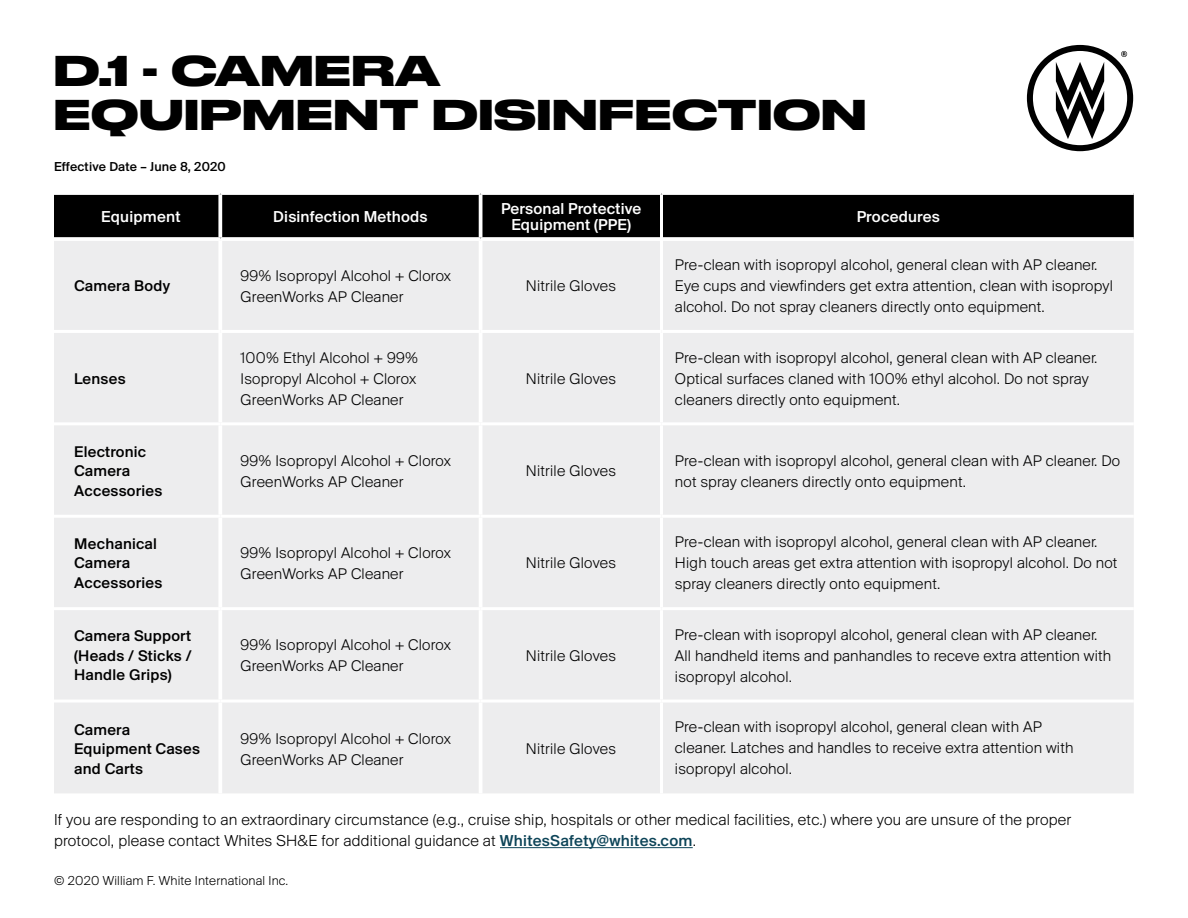
<style>
.page{position:relative;width:1188px;height:918px;background:#fff}
.page>*{position:absolute;margin:0;border:0;box-sizing:border-box;transform-origin:0 0}
.t1{font:700 40.5px/43.5px "Druk Wide";letter-spacing:.015em;color:#000}
.t2{font:300 16.5px/21px "Suisse BP Intl";letter-spacing:.015em;color:#000}
.t3{font:500 16.5px/16.5px "Suisse BP Intl";letter-spacing:.01em;color:#fff;text-align:center}
.t4{font:300 16.2px/21px "Suisse BP Intl";letter-spacing:.015em;color:#000}
.t5{font:500 16.2px/19.5px "Suisse BP Intl";letter-spacing:.015em;color:#000}
.t6{font:300 13.5px "Suisse BP Intl";letter-spacing:.015em;color:#000}
.t7{font:500 13.5px "Suisse BP Intl";letter-spacing:.015em;color:#000}
.s1{font-weight:500;color:#0d4458}
</style>
<div class="page">
<svg style="left:1027px;top:45px;width:106px;height:106px"></svg>
<div style="left:54px;top:193px;width:1080px;height:44px;background:#000"></div>
<div style="left:54px;top:241px;width:1080px;height:552px;background:#ededee"></div>
<svg style="left:54px;top:193px;width:166px;height:2px"></svg>
<svg style="left:220px;top:193px;width:261px;height:2px"></svg>
<svg style="left:218px;top:195px;width:4px;height:42px"></svg>
<svg style="left:481px;top:193px;width:180px;height:2px"></svg>
<hr style="left:479px;top:195px;width:3px;height:42px;background:#fff">
<svg style="left:662px;top:193px;width:472px;height:2px"></svg>
<svg style="left:54px;top:237px;width:166px;height:1px"></svg>
<svg style="left:220px;top:237px;width:261px;height:2px"></svg>
<hr style="left:218px;top:241px;width:4px;height:89px;background:#fff">
<svg style="left:481px;top:237px;width:179px;height:1px"></svg>
<hr style="left:479px;top:241px;width:3px;height:89px;background:#fff">
<svg style="left:663px;top:237px;width:471px;height:2px"></svg>
<hr style="left:218px;top:333px;width:4px;height:89px;background:#fff">
<hr style="left:479px;top:333px;width:3px;height:89px;background:#fff">
<hr style="left:218px;top:425px;width:4px;height:90px;background:#fff">
<hr style="left:479px;top:425px;width:3px;height:90px;background:#fff">
<hr style="left:218px;top:518px;width:4px;height:89px;background:#fff">
<hr style="left:479px;top:518px;width:3px;height:89px;background:#fff">
<hr style="left:218px;top:610px;width:4px;height:90px;background:#fff">
<hr style="left:479px;top:610px;width:3px;height:90px;background:#fff">
<hr style="left:218px;top:703px;width:4px;height:90px;background:#fff">
<hr style="left:479px;top:703px;width:3px;height:90px;background:#fff">
<hr style="left:54px;top:330px;width:166px;height:3px;background:#fff">
<hr style="left:220px;top:330px;width:261px;height:3px;background:#fff">
<hr style="left:481px;top:330px;width:180px;height:3px;background:#fff">
<hr style="left:662px;top:330px;width:472px;height:3px;background:#fff">
<hr style="left:54px;top:422px;width:166px;height:3px;background:#fff">
<hr style="left:220px;top:422px;width:261px;height:3px;background:#fff">
<hr style="left:481px;top:422px;width:180px;height:3px;background:#fff">
<hr style="left:662px;top:422px;width:472px;height:3px;background:#fff">
<hr style="left:54px;top:515px;width:166px;height:3px;background:#fff">
<hr style="left:220px;top:515px;width:261px;height:3px;background:#fff">
<hr style="left:481px;top:515px;width:180px;height:3px;background:#fff">
<hr style="left:662px;top:515px;width:472px;height:3px;background:#fff">
<hr style="left:54px;top:607px;width:166px;height:3px;background:#fff">
<hr style="left:220px;top:607px;width:261px;height:3px;background:#fff">
<hr style="left:481px;top:607px;width:180px;height:3px;background:#fff">
<hr style="left:662px;top:607px;width:472px;height:3px;background:#fff">
<hr style="left:54px;top:700px;width:166px;height:3px;background:#fff">
<hr style="left:220px;top:700px;width:261px;height:3px;background:#fff">
<hr style="left:481px;top:700px;width:180px;height:3px;background:#fff">
<hr style="left:662px;top:700px;width:472px;height:3px;background:#fff">
<hr style="left:660px;top:239px;width:3px;height:91px;background:#fff">
<hr style="left:660px;top:333px;width:3px;height:89px;background:#fff">
<hr style="left:660px;top:425px;width:3px;height:90px;background:#fff">
<hr style="left:660px;top:518px;width:3px;height:89px;background:#fff">
<hr style="left:660px;top:610px;width:3px;height:90px;background:#fff">
<hr style="left:660px;top:703px;width:3px;height:90px;background:#fff">
<hr style="left:660px;top:195px;width:3px;height:44px;background:#fff">
<hr style="left:500px;top:847px;width:193px;height:1px;background:#0d4458">
<h1 class="t1" style="left:54px;top:46px;width:814px">D.1 - CAMERA<br>EQUIPMENT DISINFECTION</h1>
<p class="t7" style="left:54px;top:159px;width:173px">Effective Date – June 8, 2020</p>
<p class="t3" style="left:101px;top:208px;width:81px">Equipment</p>
<p class="t3" style="left:273px;top:208px;width:156px">Disinfection Methods</p>
<p class="t3" style="left:501px;top:200px;width:142px">Personal Protective<br>Equipment (PPE)</p>
<p class="t3" style="left:857px;top:208px;width:85px">Procedures</p>
<p class="t5" style="left:74px;top:276px;width:97px">Camera Body</p>
<p class="t4" style="left:241px;top:265px;width:212px">99% Isopropyl Alcohol + Clorox<br>GreenWorks AP Cleaner</p>
<p class="t4" style="left:526px;top:275px;width:92px">Nitrile Gloves</p>
<p class="t5" style="left:74px;top:368px;width:53px">Lenses</p>
<p class="t4" style="left:241px;top:347px;width:179px;text-align:justify">100% Ethyl Alcohol + 99% Isopropyl Alcohol + Clorox GreenWorks AP Cleaner</p>
<p class="t4" style="left:526px;top:368px;width:92px">Nitrile Gloves</p>
<p class="t4" style="left:675px;top:254px;width:439px">Pre-clean with isopropyl alcohol, general clean with AP cleaner.<br>Eye cups and viewfinders get extra attention, clean with isopropyl alcohol. Do not spray cleaners directly onto equipment.</p>
<p class="t4" style="left:675px;top:347px;width:424px">Pre-clean with isopropyl alcohol, general clean with AP cleaner.<br>Optical surfaces claned with 100% ethyl alcohol. Do not spray cleaners directly onto equipment.</p>
<p class="t5" style="left:74px;top:441px;width:90px">Electronic<br>Camera<br>Accessories</p>
<p class="t4" style="left:241px;top:449px;width:212px">99% Isopropyl Alcohol + Clorox<br>GreenWorks AP Cleaner</p>
<p class="t4" style="left:526px;top:460px;width:92px">Nitrile Gloves</p>
<p class="t4" style="left:675px;top:449px;width:447px">Pre-clean with isopropyl alcohol, general clean with AP cleaner. Do not spray cleaners directly onto equipment.</p>
<p class="t5" style="left:74px;top:534px;width:90px">Mechanical<br>Camera<br>Accessories</p>
<p class="t4" style="left:241px;top:542px;width:212px">99% Isopropyl Alcohol + Clorox<br>GreenWorks AP Cleaner</p>
<p class="t4" style="left:526px;top:552px;width:92px">Nitrile Gloves</p>
<p class="t5" style="left:74px;top:626px;width:119px;text-align:justify">Camera Support (Heads / Sticks / Handle Grips)</p>
<p class="t4" style="left:240px;top:634px;width:212px">99% Isopropyl Alcohol + Clorox<br>GreenWorks AP Cleaner</p>
<p class="t4" style="left:526px;top:645px;width:92px">Nitrile Gloves</p>
<p class="t5" style="left:74px;top:719px;width:127px">Camera<br>Equipment Cases and Carts</p>
<p class="t4" style="left:240px;top:727px;width:212px">99% Isopropyl Alcohol + Clorox<br>GreenWorks AP Cleaner</p>
<p class="t4" style="left:526px;top:738px;width:92px">Nitrile Gloves</p>
<p class="t4" style="left:675px;top:531px;width:444px">Pre-clean with isopropyl alcohol, general clean with AP cleaner.<br>High touch areas get extra attention with isopropyl alcohol. Do not spray cleaners directly onto equipment.</p>
<p class="t4" style="left:675px;top:624px;width:438px">Pre-clean with isopropyl alcohol, general clean with AP cleaner.<br>All handheld items and panhandles to receve extra attention with isopropyl alcohol.</p>
<p class="t4" style="left:675px;top:716px;width:400px">Pre-clean with isopropyl alcohol, general clean with AP cleaner. Latches and handles to receive extra attention with isopropyl alcohol.</p>
<p class="t2" style="left:54px;top:809px;width:1019px">If you are responding to an extraordinary circumstance (e.g., cruise ship, hospitals or other medical facilities, etc.) where you are unsure of the proper protocol, please contact Whites SH&amp;E for additional guidance at <span class="s1">WhitesSafety@whites.com</span>.</p>
<p class="t6" style="left:54px;top:872px;width:236px">© 2020 William F. White International Inc.</p>
</div>
